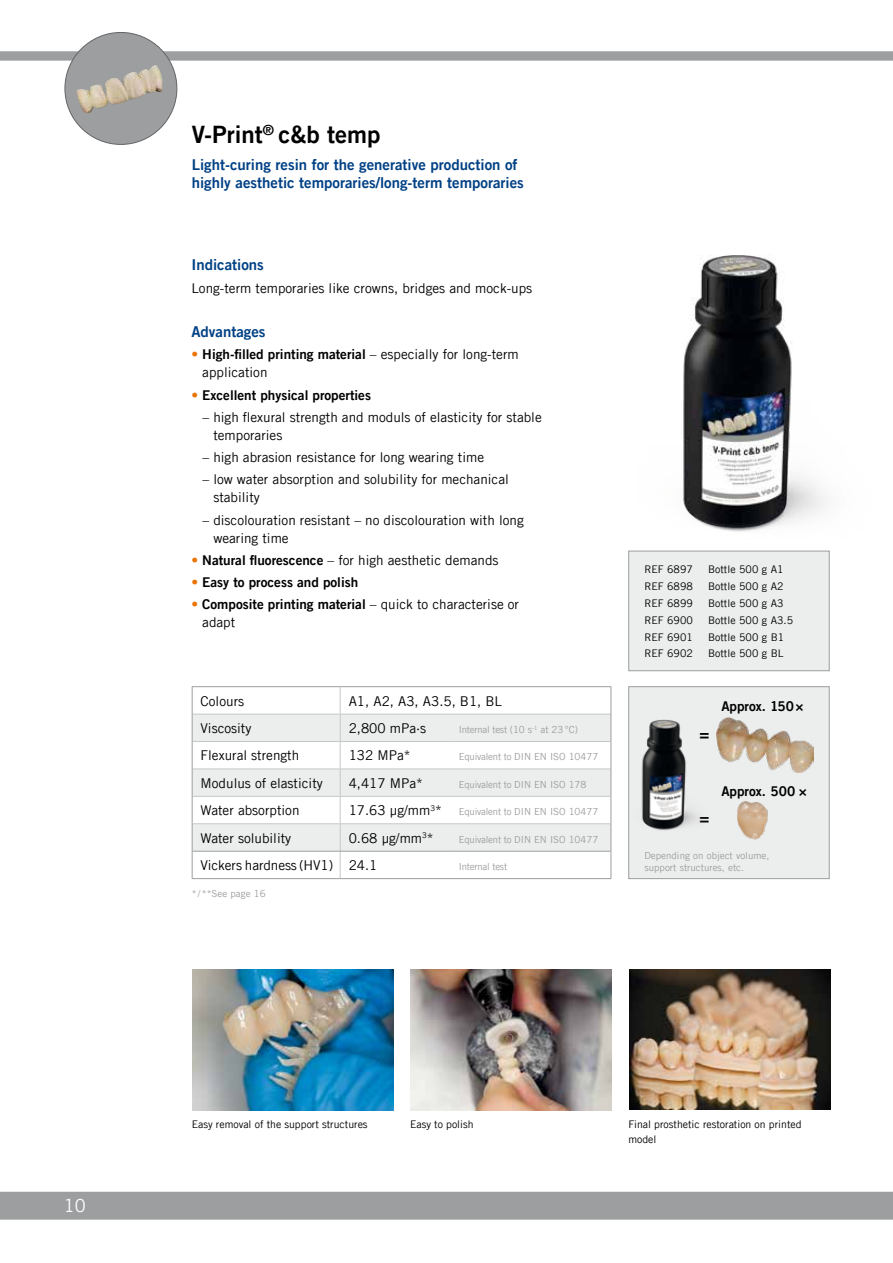
<style>
.page{position:relative;width:893px;height:1263px;background:#fff}
.page>*{position:absolute;margin:0;border:0;box-sizing:border-box;transform-origin:0 0}
.t1{font:24px "Trade Gothic LT Com Bd 2";color:#000}
.t2{font:18px "Trade Gothic LT Com";color:#fff}
.t3{font:16.5px "Trade Gothic LT Com Bd 2";color:#000}
.t4{font:15px/18px "Trade Gothic LT Com Bd 2";color:#004185}
.t5{font:13.5px/18px "Trade Gothic LT Com";color:#000}
.t6{font:13.5px "Trade Gothic LT Com Bd 2";color:#000}
.t7{font:10.5px/15px "Trade Gothic LT Com";color:#000}
.t8{font:9.75px "Trade Gothic LT Com";letter-spacing:-.02em;color:#9c9e9f}
.t9{font:9.75px/11.7px "Trade Gothic LT Com";color:#9c9e9f}
.s1{font-family:"Trade Gothic LT Com";color:#ec7404}
.s2{font-family:"Trade Gothic LT Com"}
.s3{color:#ec7404}
.s4{font-family:"Trade Gothic LT Com Bd 2"}
.s5{font-size:13.5px;color:#000}
</style>
<div class="page">
<div style="left:0;top:1192px;width:893px;height:27px;background:#9c9e9f"></div>
<svg style="left:0;top:51px;width:893px;height:10px"></svg>
<div style="left:628px;top:686px;width:202px;height:193px;background:#eceded;border:1px solid #9c9e9f"></div>
<div style="left:65px;top:32px;width:112px;height:112px;background:#9c9e9f;border-radius:50%"></div>
<svg style="left:193px;top:687px;width:418px;height:27px"></svg>
<svg style="left:193px;top:715px;width:418px;height:136px;fill:#eceded"></svg>
<hr style="left:193px;top:714px;width:147px;height:1px;background:#c6c7c8">
<hr style="left:340px;top:714px;width:113px;height:1px;background:#c6c7c8">
<hr style="left:453px;top:714px;width:158px;height:1px;background:#c6c7c8">
<hr style="left:193px;top:741px;width:147px;height:1px;background:#c6c7c8">
<hr style="left:340px;top:741px;width:113px;height:1px;background:#c6c7c8">
<hr style="left:453px;top:741px;width:158px;height:1px;background:#c6c7c8">
<hr style="left:193px;top:768px;width:147px;height:1px;background:#c6c7c8">
<hr style="left:340px;top:768px;width:113px;height:1px;background:#c6c7c8">
<hr style="left:453px;top:768px;width:158px;height:1px;background:#c6c7c8">
<hr style="left:193px;top:796px;width:147px;height:1px;background:#c6c7c8">
<hr style="left:340px;top:796px;width:113px;height:1px;background:#c6c7c8">
<hr style="left:453px;top:796px;width:158px;height:1px;background:#c6c7c8">
<svg style="left:340px;top:687px;width:1px;height:191px"></svg>
<hr style="left:193px;top:823px;width:147px;height:1px;background:#c6c7c8">
<hr style="left:340px;top:823px;width:113px;height:1px;background:#c6c7c8">
<hr style="left:453px;top:823px;width:158px;height:1px;background:#c6c7c8">
<hr style="left:192px;top:686px;width:148px;height:1px;background:#9c9e9f">
<hr style="left:340px;top:686px;width:113px;height:1px;background:#9c9e9f">
<hr style="left:453px;top:686px;width:158px;height:1px;background:#9c9e9f">
<hr style="left:192px;top:851px;width:148px;height:1px;background:#9c9e9f">
<svg style="left:192px;top:687px;width:1px;height:191px"></svg>
<hr style="left:340px;top:851px;width:113px;height:1px;background:#9c9e9f">
<hr style="left:453px;top:851px;width:158px;height:1px;background:#9c9e9f">
<svg style="left:611px;top:687px;width:1px;height:191px"></svg>
<hr style="left:192px;top:878px;width:148px;height:1px;background:#9c9e9f">
<hr style="left:340px;top:878px;width:113px;height:1px;background:#9c9e9f">
<hr style="left:453px;top:878px;width:158px;height:1px;background:#9c9e9f">
<img style="left:192px;top:970px;width:201px;height:140px">
<img style="left:410px;top:970px;width:202px;height:140px">
<img style="left:629px;top:969px;width:202px;height:141px">
<img style="left:628px;top:255px;width:202px;height:296px">
<img style="left:611px;top:696px;width:120px;height:164px">
<img style="left:76px;top:65px;width:87px;height:48px">
<img style="left:717px;top:718px;width:97px;height:54px">
<img style="left:737px;top:802px;width:31px;height:38px">
<div style="left:628px;top:551px;width:202px;height:120px;background:#eceded;border:1px solid #9c9e9f"></div>
<h2 class="t2" style="left:64px;top:1195px;width:23px">10</h2>
<h1 class="t1" style="left:192px;top:120px;width:190px">V-Print<sup>®</sup> c&amp;b temp</h1>
<p class="t4" style="left:192px;top:155px;width:334px">Light-curing resin for the generative production of highly aesthetic temporaries/long-term temporaries</p>
<p class="t4" style="left:191px;top:256px;width:74px">Indications</p>
<p class="t5" style="left:191px;top:279px;width:342px">Long-term temporaries like crowns, bridges and mock-ups</p>
<p class="t4" style="left:191px;top:322px;width:76px">Advantages</p>
<p class="t6" style="left:191px;top:346px;width:329px"><span class="s1">•</span> High-filled printing material <span class="s2">– especially for long-term</span></p>
<p class="t5" style="left:202px;top:363px;width:67px">application</p>
<p class="t6" style="left:191px;top:386px;width:181px"><span class="s1">•</span> Excellent physical properties</p>
<p class="t5" style="left:213px;top:408px;width:330px;text-indent:-11px">– high flexural strength and moduls of elasticity for stable temporaries</p>
<p class="t5" style="left:202px;top:448px;width:283px">– high abrasion resistance for long wearing time</p>
<p class="t5" style="left:213px;top:470px;width:297px;text-indent:-11px">– low water absorption and solubility for mechanical stability</p>
<p class="t5" style="left:213px;top:511px;width:312px;text-indent:-11px">– discolouration resistant – no discolouration with long wearing time</p>
<p class="t5" style="left:191px;top:551px;width:309px"><span class="s3">•</span> <span class="s4">Natural fluorescence</span> – for high aesthetic demands</p>
<p class="t6" style="left:191px;top:574px;width:168px"><span class="s1">•</span> Easy to process and polish</p>
<p class="t6" style="left:191px;top:596px;width:329px"><span class="s1">•</span> Composite printing material <span class="s2">– quick to characterise or</span></p>
<p class="t5" style="left:202px;top:613px;width:35px">adapt</p>
<p class="t5" style="left:201px;top:692px;width:45px">Colours</p>
<p class="t5" style="left:349px;top:692px;width:155px">A1, A2, A3, A3.5, B1, BL</p>
<p class="t5" style="left:201px;top:719px;width:52px">Viscosity</p>
<p class="t5" style="left:349px;top:719px;width:79px">2,800 mPa∙s</p>
<p class="t8" style="left:459px;top:724px;width:121px">Internal test (10 s<sup>-1</sup> at 23 °C)</p>
<p class="t5" style="left:201px;top:746px;width:100px">Flexural strength</p>
<p class="t5" style="left:349px;top:746px;width:63px">132 MPa*</p>
<p class="t8" style="left:459px;top:751px;width:141px">Equivalent to DIN EN ISO 10477</p>
<p class="t5" style="left:201px;top:774px;width:124px">Modulus of elasticity</p>
<p class="t5" style="left:349px;top:774px;width:76px">4,417 MPa*</p>
<p class="t8" style="left:459px;top:778px;width:129px">Equivalent to DIN EN ISO 178</p>
<p class="t5" style="left:201px;top:801px;width:100px">Water absorption</p>
<p class="t8" style="left:349px;top:806px;width:251px"><span class="s5">17.63 μg/mm</span><sup>3</sup><span class="s5">*</span> Equivalent to DIN EN ISO 10477</p>
<p class="t5" style="left:201px;top:829px;width:92px">Water solubility</p>
<p class="t5" style="left:349px;top:829px;width:87px">0.68 μg/mm<sup>3</sup>*</p>
<p class="t8" style="left:459px;top:833px;width:141px">Equivalent to DIN EN ISO 10477</p>
<p class="t5" style="left:201px;top:856px;width:178px">Vickers hardness (HV1) 24.1</p>
<p class="t8" style="left:459px;top:861px;width:50px">Internal test</p>
<p class="t9" style="left:192px;top:888px;width:75px">*/ **See page 16</p>
<p class="t7" style="left:644px;top:562px;width:50px">REF 6897</p>
<p class="t7" style="left:708px;top:562px;width:77px">Bottle 500 g A1</p>
<p class="t7" style="left:644px;top:579px;width:50px">REF 6898</p>
<p class="t7" style="left:708px;top:579px;width:77px">Bottle 500 g A2</p>
<p class="t7" style="left:644px;top:595px;width:50px">REF 6899</p>
<p class="t7" style="left:708px;top:595px;width:77px">Bottle 500 g A3</p>
<p class="t7" style="left:644px;top:612px;width:50px">REF 6900</p>
<p class="t7" style="left:708px;top:612px;width:86px">Bottle 500 g A3.5</p>
<p class="t7" style="left:644px;top:629px;width:50px">REF 6901</p>
<p class="t7" style="left:708px;top:629px;width:77px">Bottle 500 g B1</p>
<p class="t7" style="left:644px;top:646px;width:50px">REF 6902</p>
<p class="t7" style="left:708px;top:646px;width:77px">Bottle 500 g BL</p>
<p class="t3" style="left:699px;top:724px;width:11px">=</p>
<p class="t6" style="left:721px;top:698px;width:84px">Approx. 150×</p>
<p class="t6" style="left:721px;top:782px;width:87px">Approx. 500 ×</p>
<p class="t3" style="left:699px;top:808px;width:11px">=</p>
<p class="t9" style="left:644px;top:849px;width:126px">Depending on object volume, support structures, etc.</p>
<p class="t7" style="left:192px;top:1117px;width:177px">Easy removal of the support structures</p>
<p class="t7" style="left:410px;top:1117px;width:65px">Easy to polish</p>
<p class="t7" style="left:628px;top:1117px;width:175px">Final prosthetic restoration on printed model</p>
</div>
